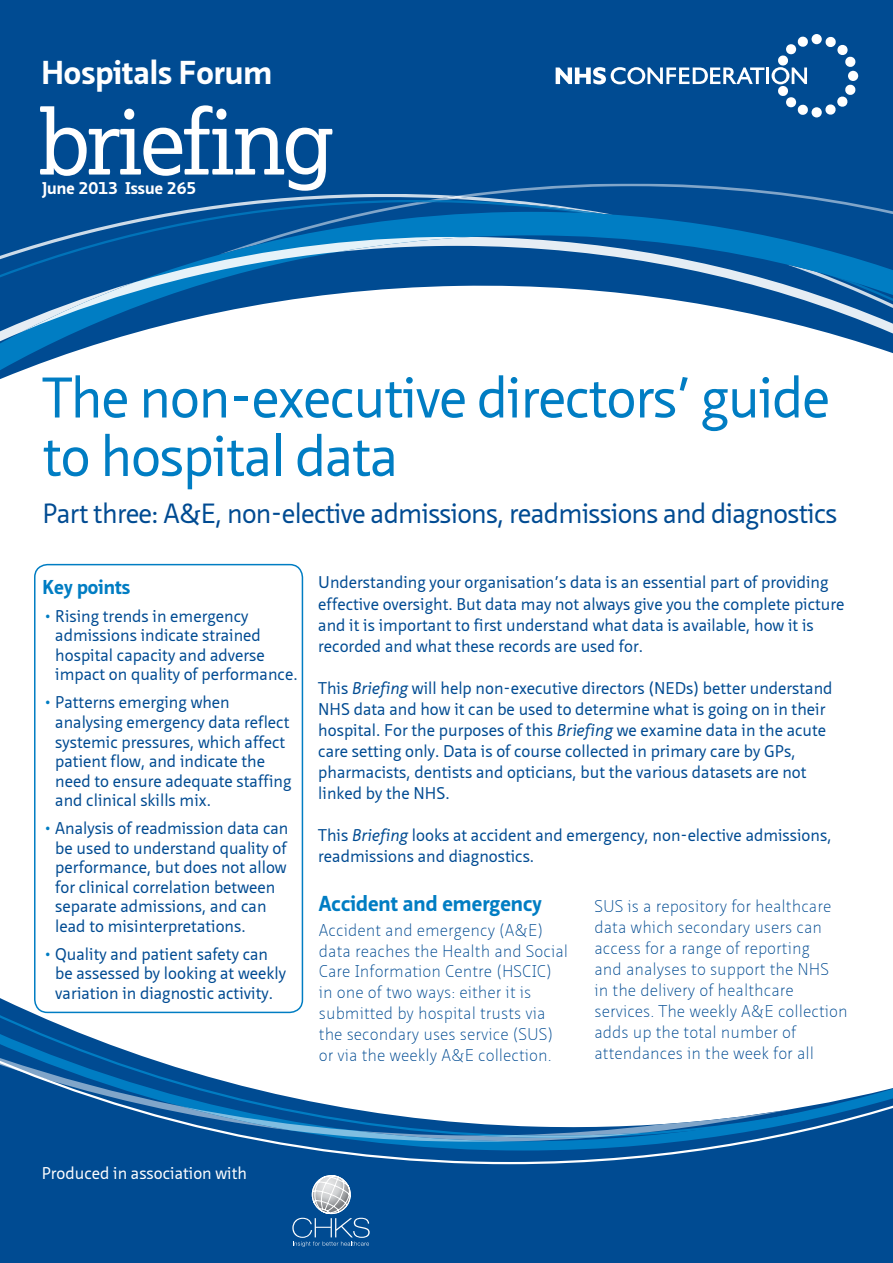
<style>
.page{position:relative;width:893px;height:1263px;background:#fff}
.page>*{position:absolute;margin:0;border:0;box-sizing:border-box;transform-origin:0 0}
.t1{font:90px "Lexia";letter-spacing:-.04em;color:#fff}
.t2{font:55.5px/58.5px "Neue Sans";letter-spacing:-.025em;color:#007dc3}
.t3{font:700 32.1px "Neue Sans";color:#fff}
.t4{font:27px "Neue Sans";letter-spacing:-.025em;color:#004b92}
.t5{font:700 21px "Neue Sans";color:#007dc3}
.t6{font:700 19.5px "Neue Sans";color:#007dc3}
.t7{font:16.5px/19.5px "Neue Sans";color:#004b92}
.t8{font:100 16.5px/21px "Neue Sans";color:#004b92}
.t9{font:16.5px "Neue Sans";color:#fff}
.t10{font:700 16.5px "Neue Sans";color:#fff}
.s1{color:#007dc3}
.s2{font-style:italic}
</style>
<div class="page">
<div style="left:0;top:1164px;width:893px;height:99px;background:#004b92"></div>
<svg style="left:0;top:998px;width:893px;height:166px"></svg>
<div style="left:0;top:0;width:893px;height:194px;background:#004b92"></div>
<svg style="left:219px;top:184px;width:674px;height:10px;background:#0e5598"></svg>
<svg style="left:0;top:341px;width:893px;height:38px"></svg>
<svg style="left:0;top:332px;width:893px;height:9px"></svg>
<svg style="left:0;top:196px;width:893px;height:136px"></svg>
<div style="left:34px;top:564px;width:269px;height:449px;border:2px solid #007dc3;border-radius:13px"></div>
<svg style="left:556px;top:67px;width:208px;height:18px"></svg>
<hr style="left:766px;top:67px;width:3px;height:17px;background:#fff">
<div style="left:811px;top:34px;width:11px;height:10px;background:#fff;border-radius:50%"></div>
<svg style="left:825px;top:36px;width:33px;height:79px"></svg>
<div style="left:811px;top:107px;width:11px;height:10px;background:#fff;border-radius:50%"></div>
<svg style="left:772px;top:36px;width:36px;height:80px"></svg>
<svg style="left:292px;top:1175px;width:78px;height:72px;background:#3c73a6"></svg>
<h3 class="t3" style="left:41px;top:53px;width:232px">Hospitals Forum</h3>
<h1 class="t1" style="left:38px;top:85px;width:297px">briefing</h1>
<p class="t10" style="left:43px;top:178px;width:156px">June 2013 Issue 265</p>
<h2 class="t2" style="left:43px;top:370px;width:789px">The non-executive directors’ guide to hospital data</h2>
<h3 class="t4" style="left:43px;top:498px;width:796px">Part three: A&amp;E, non-elective admissions, readmissions and diagnostics</h3>
<p class="t6" style="left:43px;top:575px;width:89px">Key points</p>
<p class="t7" style="left:55px;top:607px;width:244px;text-indent:-11px"><span class="s1">•</span> Rising trends in emergency admissions indicate strained hospital capacity and adverse impact on quality of performance.</p>
<p class="t7" style="left:55px;top:693px;width:238px;text-indent:-11px"><span class="s1">•</span> Patterns emerging when analysing emergency data reflect systemic pressures, which affect patient flow, and indicate the need to ensure adequate staffing and clinical skills mix.</p>
<p class="t7" style="left:55px;top:819px;width:235px;text-indent:-11px"><span class="s1">•</span> Analysis of readmission data can be used to understand quality of performance, but does not allow for clinical correlation between separate admissions, and can lead to misinterpretations.</p>
<p class="t7" style="left:55px;top:944px;width:232px;text-indent:-11px"><span class="s1">•</span> Quality and patient safety can be assessed by looking at weekly variation in diagnostic activity.</p>
<p class="t7" style="left:318px;top:572px;width:528px;line-height:21px">Understanding your organisation’s data is an essential part of providing effective oversight. But data may not always give you the complete picture and it is important to first understand what data is available, how it is recorded and what these records are used for.</p>
<p class="t7" style="left:318px;top:677px;width:516px;line-height:21px">This <span class="s2">Briefing</span> will help non-executive directors (NEDs) better understand NHS data and how it can be used to determine what is going on in their hospital. For the purposes of this <span class="s2">Briefing</span> we examine data in the acute care setting only. Data is of course collected in primary care by GPs, pharmacists, dentists and opticians, but the various datasets are not linked by the NHS.</p>
<p class="t7" style="left:318px;top:824px;width:515px;line-height:21px">This <span class="s2">Briefing</span> looks at accident and emergency, non-elective admissions, readmissions and diagnostics.</p>
<p class="t5" style="left:319px;top:891px;width:224px">Accident and emergency</p>
<p class="t8" style="left:319px;top:920px;width:251px">Accident and emergency (A&amp;E) data reaches the Health and Social<br>Care Information Centre (HSCIC) in one of two ways: either it is submitted by hospital trusts via the secondary uses service (SUS) or via the weekly A&amp;E collection.</p>
<p class="t8" style="left:594px;top:896px;width:255px">SUS is a repository for healthcare data which secondary users can access for a range of reporting<br>and analyses to support the NHS<br>in the delivery of healthcare services. The weekly A&amp;E collection adds up the total number of attendances in the week for all</p>
<p class="t9" style="left:42px;top:1164px;width:207px">Produced in association with</p>
</div>
